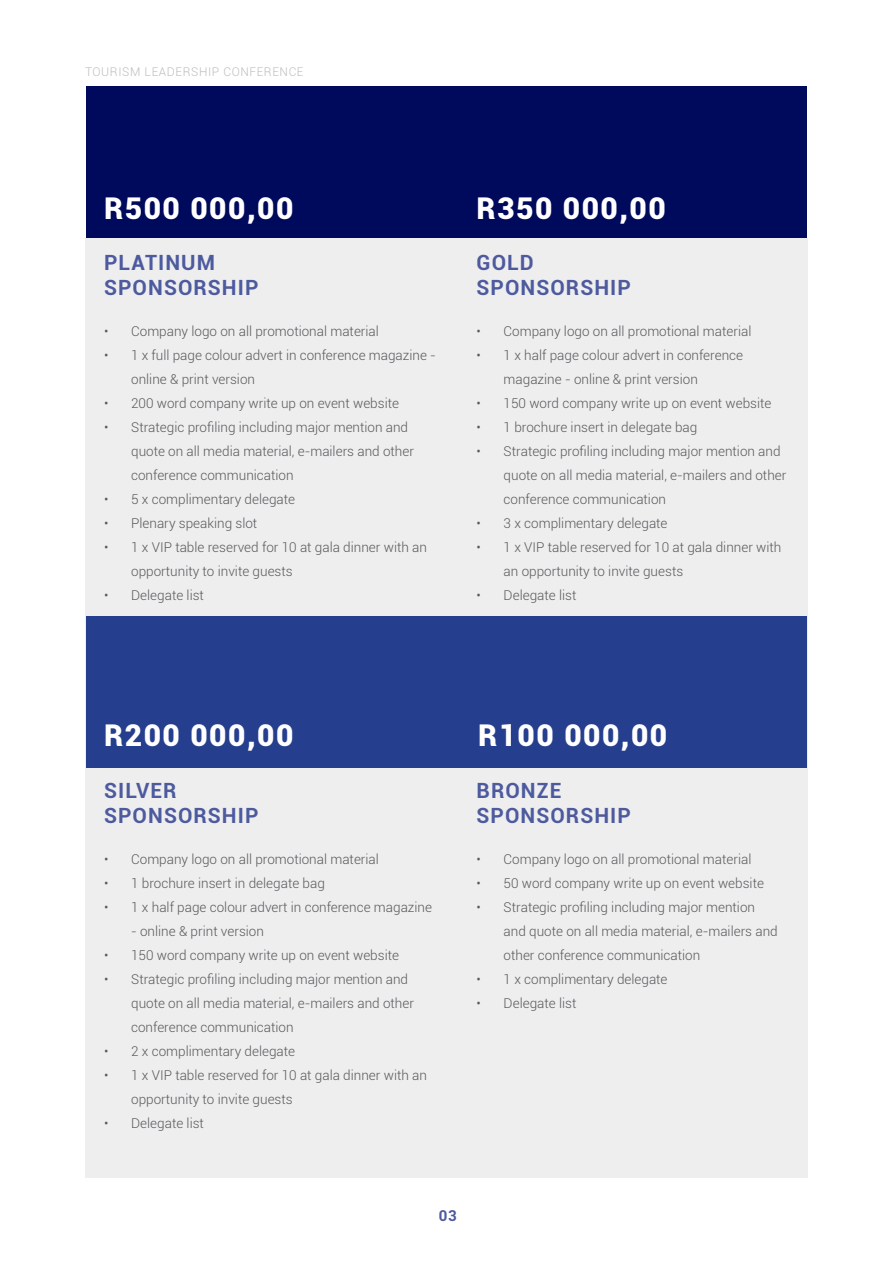
<style>
.page{position:relative;width:893px;height:1263px;background:#fff}
.page>*{position:absolute;margin:0;border:0;box-sizing:border-box;transform-origin:0 0}
.t1{font:900 30px "Roboto";letter-spacing:.05em;color:#fff}
.t2{font:700 21px "Roboto";letter-spacing:.05em;color:#4d5a9e}
.t3{font:700 15px "Roboto";color:#4d5a9e}
.t4{font:300 13.5px/24px "Roboto";color:#57585a}
.t5{font:300 12px "Roboto";letter-spacing:.05em;color:#bcbdc0}
</style>
<div class="page">
<div style="left:85px;top:238px;width:722px;height:940px;background:#eeeeef"></div>
<div style="left:86px;top:86px;width:720px;height:151px;background:#000a5c"></div>
<div style="left:86px;top:617px;width:720px;height:151px;background:#253f8e"></div>
<p class="t5" style="left:85px;top:64px;width:220px">TOURISM LEADERSHIP CONFERENCE</p>
<p class="t1" style="left:104px;top:187px;width:191px">R500 000,00</p>
<p class="t1" style="left:477px;top:187px;width:191px">R350 000,00</p>
<p class="t2" style="left:104px;top:247px;width:112px">PLATINUM</p>
<p class="t2" style="left:104px;top:273px;width:156px">SPONSORSHIP</p>
<p class="t4" style="left:104px;top:318px;width:276px">• Company logo on all promotional material</p>
<p class="t4" style="left:131px;top:342px;width:306px;text-indent:-27px">• 1 x full page colour advert in conference magazine - online &amp; print version</p>
<p class="t4" style="left:104px;top:390px;width:296px">• 200 word company write up on event website</p>
<p class="t4" style="left:131px;top:414px;width:284px;text-indent:-27px">• Strategic profiling including major mention and quote on all media material, e-mailers and other conference communication</p>
<p class="t4" style="left:104px;top:486px;width:192px">• 5 x complimentary delegate</p>
<p class="t4" style="left:104px;top:510px;width:155px">• Plenary speaking slot</p>
<p class="t4" style="left:131px;top:534px;width:297px;text-indent:-27px">• 1 x VIP table reserved for 10 at gala dinner with an opportunity to invite guests</p>
<p class="t4" style="left:104px;top:582px;width:101px">• Delegate list</p>
<p class="t2" style="left:477px;top:247px;width:59px">GOLD</p>
<p class="t2" style="left:477px;top:273px;width:156px">SPONSORSHIP</p>
<p class="t4" style="left:477px;top:318px;width:276px">• Company logo on all promotional material</p>
<p class="t4" style="left:504px;top:342px;width:241px;text-indent:-27px">• 1 x half page colour advert in conference magazine - online &amp; print version</p>
<p class="t4" style="left:477px;top:390px;width:296px">• 150 word company write up on event website</p>
<p class="t4" style="left:477px;top:414px;width:222px">• 1 brochure insert in delegate bag</p>
<p class="t4" style="left:504px;top:438px;width:284px;text-indent:-27px">• Strategic profiling including major mention and quote on all media material, e-mailers and other conference communication</p>
<p class="t4" style="left:477px;top:510px;width:192px">• 3 x complimentary delegate</p>
<p class="t4" style="left:504px;top:534px;width:279px;text-indent:-27px">• 1 x VIP table reserved for 10 at gala dinner with an opportunity to invite guests</p>
<p class="t4" style="left:477px;top:582px;width:101px">• Delegate list</p>
<p class="t1" style="left:104px;top:714px;width:191px">R200 000,00</p>
<p class="t1" style="left:478px;top:714px;width:191px">R100 000,00</p>
<p class="t2" style="left:104px;top:776px;width:74px">SILVER</p>
<p class="t2" style="left:104px;top:801px;width:156px">SPONSORSHIP</p>
<p class="t4" style="left:104px;top:847px;width:276px">• Company logo on all promotional material</p>
<p class="t4" style="left:104px;top:871px;width:222px">• 1 brochure insert in delegate bag</p>
<p class="t4" style="left:104px;top:895px;width:329px">• 1 x half page colour advert in conference magazine</p>
<p class="t4" style="left:131px;top:919px;width:134px">- online &amp; print version</p>
<p class="t4" style="left:104px;top:943px;width:296px">• 150 word company write up on event website</p>
<p class="t4" style="left:131px;top:967px;width:284px;text-indent:-27px">• Strategic profiling including major mention and quote on all media material, e-mailers and other conference communication</p>
<p class="t4" style="left:104px;top:1039px;width:192px">• 2 x complimentary delegate</p>
<p class="t4" style="left:131px;top:1063px;width:297px;text-indent:-27px">• 1 x VIP table reserved for 10 at gala dinner with an opportunity to invite guests</p>
<p class="t4" style="left:104px;top:1111px;width:101px">• Delegate list</p>
<p class="t2" style="left:477px;top:776px;width:86px">BRONZE</p>
<p class="t2" style="left:477px;top:801px;width:156px">SPONSORSHIP</p>
<p class="t4" style="left:477px;top:847px;width:276px">• Company logo on all promotional material</p>
<p class="t4" style="left:477px;top:871px;width:289px">• 50 word company write up on event website</p>
<p class="t4" style="left:504px;top:895px;width:276px;text-indent:-27px">• Strategic profiling including major mention and quote on all media material, e-mailers and other conference communication</p>
<p class="t4" style="left:477px;top:967px;width:192px">• 1 x complimentary delegate</p>
<p class="t4" style="left:477px;top:991px;width:101px">• Delegate list</p>
<p class="t3" style="left:439px;top:1205px;width:19px">03</p>
</div>
